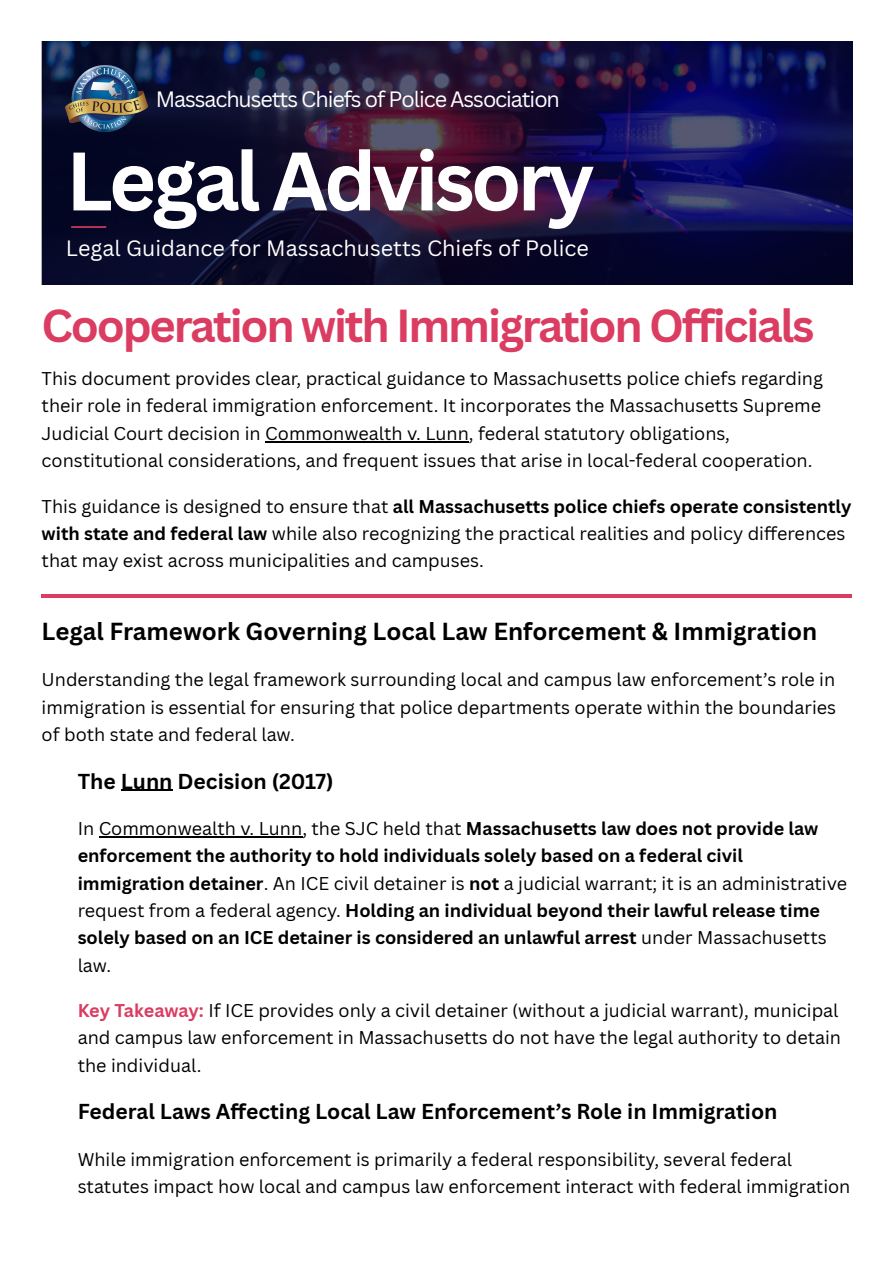
<style>
.page{position:relative;width:894px;height:1263px;background:#fff}
.page>*{position:absolute;margin:0;border:0;box-sizing:border-box;transform-origin:0 0}
.t1{font:700 81px "Canva Sans";letter-spacing:-.05em;color:#fff}
.t2{font:700 45px "Canva Sans";letter-spacing:-.05em;color:#db3c61}
.t3{font:700 24px "Canva Sans";color:#000}
.t4{font:21.6px "Canva Sans";color:#fff}
.t5{font:21.6px "Canva Sans";letter-spacing:-.05em;color:#fff}
.t6{font:700 21px "Canva Sans";color:#000}
.t7{font:18px/27.6px "Canva Sans";color:#000}
.t8{font:700 18px/27.5px "Canva Sans";color:#000}
.s1{font-weight:700}
.s2{font-weight:400}
.s3{font-weight:700;color:#db3c61}
</style>
<div class="page">
<hr style="left:265px;top:441px;width:204px;height:1px;background:#000">
<hr style="left:121px;top:790px;width:51px;height:1px;background:#000">
<hr style="left:99px;top:836px;width:203px;height:1px;background:#000">
<img style="left:42px;top:42px;width:810px;height:243px">
<hr style="left:71px;top:226px;width:35px;height:2px;background:#db3c62">
<img style="left:66px;top:66px;width:81px;height:65px">
<hr style="left:42px;top:594px;width:810px;height:3px;background:#db3c61">
<p class="t5" style="left:156px;top:84px;width:406px">Massachusetts Chiefs of Police Association</p>
<p class="t1" style="left:66px;top:124px;width:530px">Legal Advisory</p>
<p class="t4" style="left:66px;top:233px;width:524px">Legal Guidance for Massachusetts Chiefs of Police</p>
<h1 class="t2" style="left:42px;top:294px;width:774px">Cooperation with Immigration Officials</h1>
<p class="t7" style="left:42px;top:364px;width:782px">This document provides clear, practical guidance to Massachusetts police chiefs regarding their role in federal immigration enforcement. It incorporates the Massachusetts Supreme Judicial Court decision in Commonwealth v. Lunn, federal statutory obligations, constitutional considerations, and frequent issues that arise in local-federal cooperation.</p>
<p class="t7" style="left:42px;top:493px;width:811px;line-height:27px">This guidance is designed to ensure that <span class="s1">all Massachusetts police chiefs operate consistently with state and federal law</span> while also recognizing the practical realities and policy differences that may exist across municipalities and campuses.</p>
<h2 class="t3" style="left:42px;top:614px;width:776px">Legal Framework Governing Local Law Enforcement &amp; Immigration</h2>
<p class="t7" style="left:42px;top:665px;width:795px;text-align:justify">Understanding the legal framework surrounding local and campus law enforcement’s role in immigration is essential for ensuring that police departments operate within the boundaries of both state and federal law.</p>
<p class="t6" style="left:78px;top:766px;width:257px">The Lunn Decision (2017)</p>
<p class="t8" style="left:78px;top:814px;width:770px"><span class="s2">In Commonwealth v. Lunn, the SJC held that</span> Massachusetts law does not provide law enforcement the authority to hold individuals solely based on a federal civil immigration detainer<span class="s2">. An ICE civil detainer is</span> not <span class="s2">a judicial warrant; it is an administrative request from a federal agency.</span> Holding an individual beyond their lawful release time solely based on an ICE detainer is considered an unlawful arrest <span class="s2">under Massachusetts law.</span></p>
<h3 class="t7" style="left:78px;top:996px;width:764px"><span class="s3">Key Takeaway:</span> If ICE provides only a civil detainer (without a judicial warrant), municipal and campus law enforcement in Massachusetts do not have the legal authority to detain the individual.</h3>
<p class="t6" style="left:78px;top:1097px;width:701px">Federal Laws Affecting Local Law Enforcement’s Role in Immigration</p>
<p class="t7" style="left:78px;top:1145px;width:774px;line-height:27px">While immigration enforcement is primarily a federal responsibility, several federal statutes impact how local and campus law enforcement interact with federal immigration</p>
</div>
